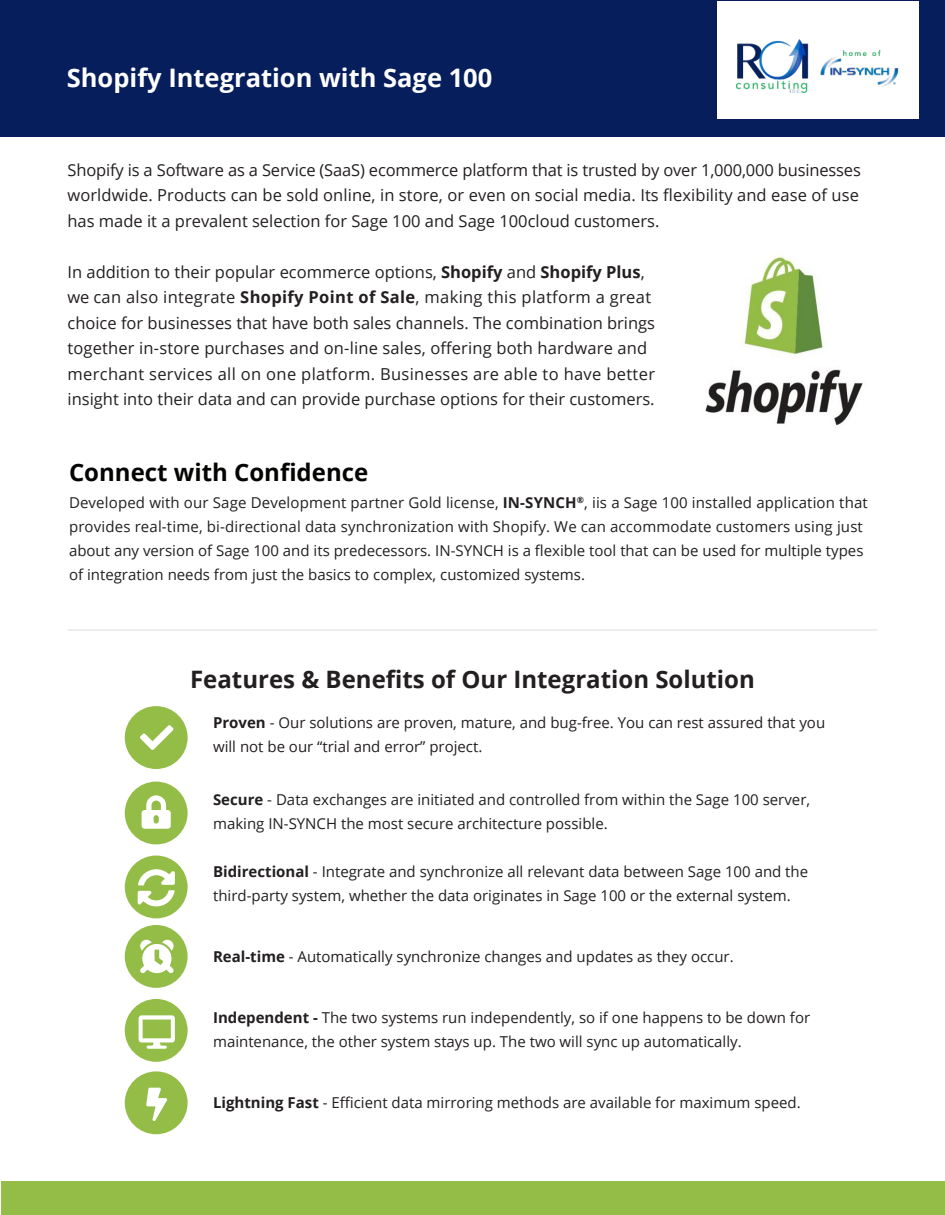
<style>
.page{position:relative;width:945px;height:1215px;background:#fff}
.page>*{position:absolute;margin:0;border:0;box-sizing:border-box;transform-origin:0 0}
.t1{font:700 25.5px "Open Sans";color:#fff}
.t2{font:700 24px "Open Sans";color:#231f20}
.t3{font:700 24px "Open Sans";color:#040503}
.t4{font:16.5px/25.5px "Open Sans";color:#231f20}
.t5{font:15px/24px "Open Sans";color:#231f20}
.s1{font-weight:700}
</style>
<div class="page">
<hr style="left:68px;top:630px;width:810px;height:1px;background:#dcdddf">
<div style="left:125px;top:706px;width:63px;height:63px;background:#94bd47;border-radius:50%"></div>
<div style="left:125px;top:782px;width:63px;height:62px;background:#94bd47;border-radius:50%"></div>
<div style="left:125px;top:856px;width:63px;height:62px;background:#94bd47;border-radius:50%"></div>
<div style="left:125px;top:925px;width:63px;height:63px;background:#94bd47;border-radius:50%"></div>
<div style="left:125px;top:999px;width:63px;height:63px;background:#94bd47;border-radius:50%"></div>
<div style="left:125px;top:1071px;width:63px;height:63px;background:#94bd47;border-radius:50%"></div>
<svg style="left:142px;top:795px;width:29px;height:34px"></svg>
<svg style="left:140px;top:940px;width:34px;height:33px"></svg>
<svg style="left:140px;top:725px;width:34px;height:25px"></svg>
<svg style="left:146px;top:1088px;width:22px;height:33px"></svg>
<svg style="left:138px;top:869px;width:37px;height:37px"></svg>
<svg style="left:139px;top:1015px;width:36px;height:34px"></svg>
<div style="left:1px;top:0;width:944px;height:137px;background:#061f5c"></div>
<div style="left:717px;top:2px;width:201px;height:117px;background:#fff"></div>
<div style="left:2px;top:1181px;width:943px;height:34px;background:#94bd47"></div>
<img style="left:736px;top:39px;width:162px;height:53px">
<img style="left:705px;top:255px;width:158px;height:171px">
<p class="t1" style="left:67px;top:59px;width:427px">Shopify Integration with Sage 100</p>
<p class="t4" style="left:68px;top:157px;width:795px">Shopify is a Software as a Service (SaaS) ecommerce platform that is trusted by over 1,000,000 businesses worldwide. Products can be sold online, in store, or even on social media. Its flexibility and ease of use has made it a prevalent selection for Sage 100 and Sage 100cloud customers.</p>
<p class="t4" style="left:68px;top:259px;width:589px">In addition to their popular ecommerce options, <span class="s1">Shopify</span> and <span class="s1">Shopify Plus</span>, we can also integrate <span class="s1">Shopify Point of Sale</span>, making this platform a great choice for businesses that have both sales channels. The combination brings together in-store purchases and on-line sales, offering both hardware and merchant services all on one platform. Businesses are able to have better insight into their data and can provide purchase options for their customers.</p>
<p class="t3" style="left:69px;top:455px;width:301px">Connect with Confidence</p>
<p class="t5" style="left:69px;top:491px;width:800px">Developed with our Sage Development partner Gold license, <span class="s1">IN-SYNCH</span><sup>®</sup>, iis a Sage 100 installed application that provides real-time, bi-directional data synchronization with Shopify. We can accommodate customers using just about any version of Sage 100 and its predecessors. IN-SYNCH is a flexible tool that can be used for multiple types of integration needs from just the basics to complex, customized systems.</p>
<p class="t2" style="left:190px;top:663px;width:566px">Features &amp; Benefits of Our Integration Solution</p>
<p class="t5" style="left:213px;top:711px;width:614px"><span class="s1">Proven</span> - Our solutions are proven, mature, and bug-free. You can rest assured that you will not be our “trial and error” project.</p>
<p class="t5" style="left:213px;top:787px;width:599px"><span class="s1">Secure</span> - Data exchanges are initiated and controlled from within the Sage 100 server, making IN-SYNCH the most secure architecture possible.</p>
<p class="t5" style="left:213px;top:859px;width:597px"><span class="s1">Bidirectional</span> - Integrate and synchronize all relevant data between Sage 100 and the third-party system, whether the data originates in Sage 100 or the external system.</p>
<p class="t5" style="left:213px;top:945px;width:522px"><span class="s1">Real-time</span> - Automatically synchronize changes and updates as they occur.</p>
<p class="t5" style="left:213px;top:1005px;width:599px"><span class="s1">Independent -</span> The two systems run independently, so if one happens to be down for maintenance, the other system stays up. The two will sync up automatically.</p>
<p class="t5" style="left:213px;top:1090px;width:589px"><span class="s1">Lightning Fast</span> - Efficient data mirroring methods are available for maximum speed.</p>
</div>
